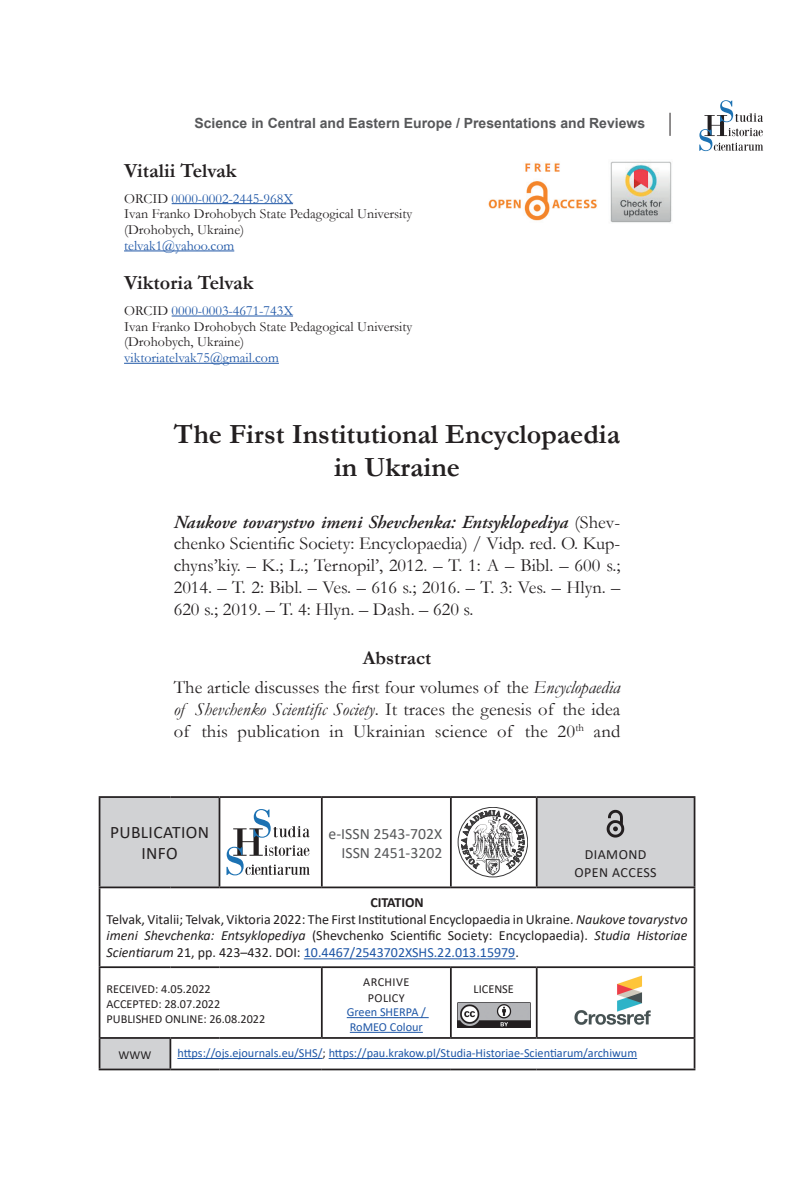
<style>
.page{position:relative;width:809px;height:1196px;background:#fff}
.page>*{position:absolute;margin:0;border:0;box-sizing:border-box;transform-origin:0 0}
.t1{font:700 28px/33.2px "Garamond";color:#231f20;text-align:center}
.t2{font:700 20.12px "Garamond";color:#231f20}
.t3{font:700 19.25px "Garamond";color:#231f20}
.t4{font:18.38px/21.9px "Garamond";color:#231f20;text-align:justify}
.t5{font:italic 600 18.38px "Adobe Garamond Pro";color:#231f20}
.t6{font:17.5px/21px "Calibri";letter-spacing:.02em;color:#231f20;text-align:center}
.t7{font:15.75px/19.2px "Calibri";color:#57585a;text-align:right}
.t8{font:14px/16.8px "Calibri";color:#231f20}
.t9{font:14px/15.8px "Garamond";color:#231f20}
.t10{font:700 14px "Arial";color:#57585a}
.t11{font:14px "Garamond";color:#1e56a6}
.t12{font:14px/17.5px "Calibri";letter-spacing:.03em;color:#231f20;text-align:center}
.t13{font:12.25px/14.7px "Calibri";color:#1e56a6}
.t14{font:12.25px/14.7px "Calibri";color:#231f20}
.t15{font:12.25px/15.2px "Calibri";letter-spacing:.03em;color:#231f20;text-align:center}
.s1{color:#1e56a6}
.s2{font-family:"Garamond";font-weight:400;font-style:normal}
.s3{font-style:italic}
.s4{font-weight:700}
.s5{color:#231f20}
</style>
<div class="page">
<svg style="left:669px;top:113px;width:1px;height:23px"></svg>
<svg style="left:699px;top:100px;width:64px;height:51px"></svg>
<hr style="left:172px;top:203px;width:121px;height:1px;background:#1e56a6">
<hr style="left:124px;top:250px;width:110px;height:1px;background:#1e56a6">
<hr style="left:172px;top:316px;width:121px;height:1px;background:#1e56a6">
<hr style="left:124px;top:363px;width:155px;height:1px;background:#1e56a6">
<img style="left:610px;top:161px;width:62px;height:62px">
<img style="left:488px;top:163px;width:109px;height:58px">
<svg style="left:100px;top:798px;width:593px;height:270px"></svg>
<hr style="left:99px;top:796px;width:71px;height:2px;background:#231f20">
<hr style="left:99px;top:798px;width:1px;height:88px;background:#231f20">
<hr style="left:170px;top:796px;width:49px;height:2px;background:#231f20">
<hr style="left:219px;top:796px;width:103px;height:2px;background:#231f20">
<hr style="left:219px;top:798px;width:1px;height:88px;background:#231f20">
<hr style="left:322px;top:796px;width:129px;height:2px;background:#231f20">
<hr style="left:321px;top:798px;width:2px;height:88px;background:#231f20">
<hr style="left:451px;top:796px;width:85px;height:2px;background:#231f20">
<hr style="left:450px;top:798px;width:2px;height:88px;background:#231f20">
<hr style="left:536px;top:796px;width:159px;height:2px;background:#231f20">
<hr style="left:536px;top:798px;width:1px;height:88px;background:#231f20">
<hr style="left:693px;top:798px;width:2px;height:88px;background:#231f20">
<hr style="left:99px;top:886px;width:71px;height:2px;background:#231f20">
<hr style="left:99px;top:888px;width:1px;height:78px;background:#231f20">
<hr style="left:170px;top:886px;width:49px;height:2px;background:#231f20">
<hr style="left:219px;top:886px;width:103px;height:2px;background:#231f20">
<hr style="left:322px;top:886px;width:129px;height:2px;background:#231f20">
<hr style="left:451px;top:886px;width:85px;height:2px;background:#231f20">
<hr style="left:536px;top:886px;width:159px;height:2px;background:#231f20">
<hr style="left:693px;top:888px;width:2px;height:78px;background:#231f20">
<hr style="left:99px;top:966px;width:71px;height:2px;background:#231f20">
<hr style="left:99px;top:968px;width:1px;height:69px;background:#231f20">
<hr style="left:170px;top:966px;width:49px;height:2px;background:#231f20">
<hr style="left:219px;top:966px;width:103px;height:2px;background:#231f20">
<hr style="left:322px;top:966px;width:129px;height:2px;background:#231f20">
<hr style="left:321px;top:968px;width:2px;height:69px;background:#231f20">
<hr style="left:451px;top:966px;width:85px;height:2px;background:#231f20">
<hr style="left:450px;top:968px;width:2px;height:69px;background:#231f20">
<hr style="left:536px;top:966px;width:159px;height:2px;background:#231f20">
<hr style="left:536px;top:968px;width:1px;height:69px;background:#231f20">
<hr style="left:693px;top:968px;width:2px;height:69px;background:#231f20">
<hr style="left:99px;top:1037px;width:71px;height:1px;background:#231f20">
<hr style="left:99px;top:1038px;width:1px;height:30px;background:#231f20">
<hr style="left:170px;top:1037px;width:49px;height:1px;background:#231f20">
<hr style="left:169px;top:1038px;width:2px;height:30px;background:#231f20">
<hr style="left:219px;top:1037px;width:103px;height:1px;background:#231f20">
<hr style="left:322px;top:1037px;width:129px;height:1px;background:#231f20">
<hr style="left:451px;top:1037px;width:85px;height:1px;background:#231f20">
<hr style="left:536px;top:1037px;width:159px;height:1px;background:#231f20">
<hr style="left:693px;top:1038px;width:2px;height:30px;background:#231f20">
<hr style="left:99px;top:1068px;width:71px;height:2px;background:#231f20">
<hr style="left:170px;top:1068px;width:49px;height:2px;background:#231f20">
<hr style="left:219px;top:1068px;width:103px;height:2px;background:#231f20">
<hr style="left:322px;top:1068px;width:129px;height:2px;background:#231f20">
<hr style="left:451px;top:1068px;width:85px;height:2px;background:#231f20">
<hr style="left:536px;top:1068px;width:159px;height:2px;background:#231f20">
<svg style="left:226px;top:809px;width:84px;height:66px"></svg>
<svg style="left:461px;top:807px;width:63px;height:68px"></svg>
<img style="left:606px;top:809px;width:18px;height:28px">
<hr style="left:304px;top:958px;width:211px;height:1px;background:#1e56a6">
<hr style="left:347px;top:1017px;width:81px;height:1px;background:#1e56a6">
<hr style="left:350px;top:1032px;width:73px;height:1px;background:#1e56a6">
<img style="left:457px;top:1002px;width:73px;height:25px">
<img style="left:573px;top:974px;width:79px;height:57px">
<hr style="left:177px;top:1058px;width:145px;height:1px;background:#1e56a6">
<hr style="left:329px;top:1058px;width:308px;height:1px;background:#1e56a6">
<p class="t10" style="left:194px;top:113px;width:452px">Science in Central and Eastern Europe / Presentations and Reviews</p>
<p class="t2" style="left:124px;top:157px;width:114px">Vitalii Telvak</p>
<p class="t9" style="left:124px;top:190px;width:290px">ORCID <span class="s1">0000-0002-2445-968X<br></span>Ivan Franko Drohobych State Pedagogical University (Drohobych, Ukraine)</p>
<p class="t11" style="left:124px;top:236px;width:112px">telvak1@yahoo.com</p>
<p class="t2" style="left:124px;top:269px;width:131px">Viktoria Telvak</p>
<p class="t9" style="left:124px;top:302px;width:290px">ORCID <span class="s1">0000-0003-4671-743X<br></span>Ivan Franko Drohobych State Pedagogical University (Drohobych, Ukraine)</p>
<p class="t11" style="left:124px;top:348px;width:156px">viktoriatelvak75@gmail.com</p>
<h1 class="t1" style="left:174px;top:417px;width:447px">The First Institutional Encyclopaedia in Ukraine</h1>
<p class="t5" style="left:174px;top:511px;width:448px">Naukove tovarystvo imeni Shevchenka: Entsyklopediya <span class="s2">(Shev-</span></p>
<p class="t4" style="left:174px;top:532px;width:448px">chenko Scientific Society: Encyclopaedia) / Vidp. red. O. Kup&shy;chyns’kiy. – K.; L.; Ternopil’, 2012. – T. 1: A – Bibl. – 600 s.; 2014. – T. 2: Bibl. – Ves. – 616 s.; 2016. – T. 3: Ves. – Hlyn. – 620 s.; 2019. – T. 4: Hlyn. – Dash. – 620 s.</p>
<p class="t3" style="left:363px;top:645px;width:70px">Abstract</p>
<p class="t4" style="left:174px;top:676px;width:448px">The article discusses the first four volumes of the <span class="s3">Encyclopaedia of Shevchenko Scientific Society</span>. It traces the genesis of the idea of this publication in Ukrainian science of the 20<sup>th</sup> and</p>
<p class="t6" style="left:110px;top:821px;width:100px">PUBLICATION<br>INFO</p>
<p class="t7" style="left:328px;top:823px;width:115px">e-ISSN 2543-702X<br>ISSN 2451-3202</p>
<p class="t12" style="left:574px;top:845px;width:84px">DIAMOND<br>OPEN ACCESS</p>
<p class="t8" style="left:107px;top:893px;width:582px;text-indent:264px"><span class="s4">CITATION<br></span>Telvak, Vitalii; Telvak, Viktoria 2022: The First Institutional Encyclopaedia in Ukraine. <span class="s3">Naukove tovarystvo imeni Shevchenka: Entsyklopediya</span> (Shevchenko Scientific Society: Encyclopaedia). <span class="s3">Studia Historiae Scientiarum</span> 21, pp. 423–432. DOI: <span class="s1">10.4467/2543702XSHS.22.013.15979</span>.</p>
<p class="t14" style="left:107px;top:981px;width:160px">RECEIVED: 4.05.2022<br>ACCEPTED: 28.07.2022<br>PUBLISHED ONLINE: 26.08.2022</p>
<p class="t15" style="left:363px;top:974px;width:48px">ARCHIVE<br>POLICY</p>
<p class="t14" style="left:473px;top:981px;width:42px">LICENSE</p>
<p class="t13" style="left:347px;top:1004px;width:81px">Green SHERPA /<br>RoMEO Colour</p>
<p class="t14" style="left:119px;top:1046px;width:34px">WWW</p>
<p class="t13" style="left:177px;top:1045px;width:461px">https://ojs.ejournals.eu/SHS/<span class="s5">;</span> https://pau.krakow.pl/Studia-Historiae-Scientiarum/archiwum</p>
</div>
